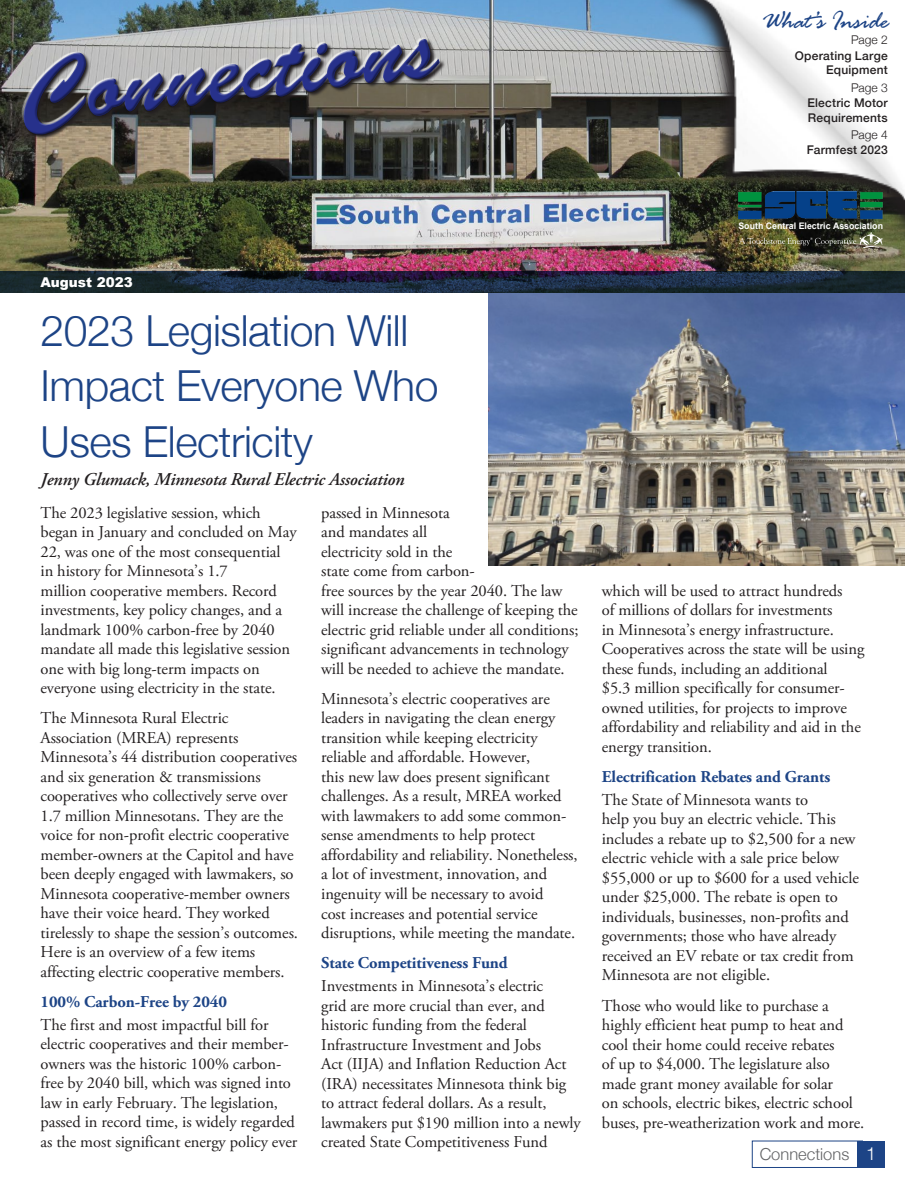
<style>
.page{position:relative;width:905px;height:1188px;background:#fff}
.page>*{position:absolute;margin:0;border:0;box-sizing:border-box;transform-origin:0 0}
.t1{font:93.3px "Banff Plain";color:#27318b}
.t2{font:300 42.75px/55.5px "Helvetica Neue";letter-spacing:-.01em;color:#1d4486}
.t3{font:26.4px "Rage Italic Let Plain";color:#1d4486}
.t4{font:italic 600 18px "Adobe Garamond Pro";letter-spacing:-.01em;color:#231f20}
.t5{font:16.5px/19.5px "Adobe Garamond Pro";letter-spacing:-.005em;color:#231f20}
.t6{font:700 16.5px "Adobe Garamond Pro";letter-spacing:-.005em;color:#1d4486}
.t7{font:300 16.5px "Helvetica Neue";color:#636466}
.t8{font:900 13.5px "Arial";color:#fff}
.t9{font:500 12px/14.2px "Helvetica Neue";letter-spacing:.015em;color:#231f20;text-align:right}
.t10{font:300 12px "Helvetica Neue";color:#231f20}
.t11{font:700 9px "Arial";color:#fff}
.s1{font-size:18px;color:#fff}
</style>
<div class="page">
<div style="left:752px;top:1141px;width:110px;height:27px;border:1px solid #1d4486"></div>
<div style="left:857px;top:1141px;width:27px;height:27px;background:#1d4486"></div>
<img style="left:488px;top:293px;width:416px;height:272px">
<img style="left:0;top:0;width:904px;height:271px">
<img style="left:658px;top:0;width:246px;height:263px">
<svg style="left:23px;top:39px;width:422px;height:101px"></svg>
<svg style="left:16px;top:11px;width:428px;height:127px;background:#797a77"></svg>
<svg style="left:0;top:271px;width:904px;height:22px;background:#1b2738"></svg>
<img style="left:739px;top:232px;width:143px;height:16px">
<img style="left:737px;top:192px;width:146px;height:29px">
<h1 class="t1" style="left:15px;top:43px;width:421px;rotate:-7deg">Connections</h1>
<h3 class="t3" style="left:762px;top:9px;width:127px">What’s Inside</h3>
<p class="t10" style="left:851px;top:31px;width:38px">Page 2</p>
<p class="t9" style="left:794px;top:48px;width:94px">Operating Large<br>Equipment</p>
<p class="t10" style="left:851px;top:78px;width:38px">Page 3</p>
<p class="t9" style="left:807px;top:95px;width:82px;text-align:left">Electric Motor<br>Requirements</p>
<p class="t10" style="left:851px;top:125px;width:38px">Page 4</p>
<p class="t9" style="left:806px;top:142px;width:82px">Farmfest 2023</p>
<p class="t8" style="left:40px;top:272px;width:94px">August 2023</p>
<h2 class="t2" style="left:40px;top:300px;width:399px">2023 Legislation Will<br>Impact Everyone Who<br>Uses Electricity</h2>
<p class="t4" style="left:40px;top:469px;width:366px">Jenny Glumack, Minnesota Rural Electric Association</p>
<p class="t5" style="left:40px;top:503px;width:258px">The 2023 legislative session, which began in January and concluded on May 22, was one of the most consequential in history for Minnesota’s 1.7<br>million cooperative members. Record investments, key policy changes, and a landmark 100% carbon-free by 2040 mandate all made this legislative session one with big long-term impacts on everyone using electricity in the state.</p>
<p class="t5" style="left:40px;top:709px;width:259px">The Minnesota Rural Electric Association (MREA) represents Minnesota’s 44 distribution cooperatives and six generation &amp; transmissions cooperatives who collectively serve over 1.7 million Minnesotans. They are the voice for non-profit electric cooperative member-owners at the Capitol and have been deeply engaged with lawmakers, so Minnesota cooperative-member owners have their voice heard. They worked tirelessly to shape the session’s outcomes.<br>Here is an overview of a few items affecting electric cooperative members.</p>
<p class="t6" style="left:40px;top:992px;width:188px">100% Carbon-Free by 2040</p>
<p class="t5" style="left:40px;top:1016px;width:258px">The first and most impactful bill for electric cooperatives and their member&shy;owners was the historic 100% carbon&shy;free by 2040 bill, which was signed into law in early February. The legislation, passed in record time, is widely regarded as the most significant energy policy ever</p>
<p class="t5" style="left:321px;top:503px;width:259px">passed in Minnesota<br>and mandates all<br>electricity sold in the<br>state come from carbon-<br>free sources by the year 2040. The law will increase the challenge of keeping the electric grid reliable under all conditions; significant advancements in technology will be needed to achieve the mandate.</p>
<p class="t5" style="left:321px;top:690px;width:258px">Minnesota’s electric cooperatives are leaders in navigating the clean energy transition while keeping electricity reliable and affordable. However,<br>this new law does present significant challenges. As a result, MREA worked with lawmakers to add some common&shy;sense amendments to help protect affordability and reliability. Nonetheless, a lot of investment, innovation, and ingenuity will be necessary to avoid<br>cost increases and potential service disruptions, while meeting the mandate.</p>
<p class="t6" style="left:321px;top:953px;width:188px">State Competitiveness Fund</p>
<p class="t5" style="left:321px;top:977px;width:261px">Investments in Minnesota’s electric<br>grid are more crucial than ever, and historic funding from the federal Infrastructure Investment and Jobs<br>Act (IIJA) and Inflation Reduction Act (IRA) necessitates Minnesota think big to attract federal dollars. As a result, lawmakers put $190 million into a newly created State Competitiveness Fund</p>
<p class="t11" style="left:738px;top:219px;width:146px">South Central Electric Association</p>
<p class="t5" style="left:602px;top:581px;width:264px">which will be used to attract hundreds<br>of millions of dollars for investments<br>in Minnesota’s energy infrastructure.<br>Cooperatives across the state will be using these funds, including an additional<br>$5.3 million specifically for consumer&shy;owned utilities, for projects to improve affordability and reliability and aid in the energy transition.</p>
<p class="t6" style="left:602px;top:767px;width:230px">Electrification Rebates and Grants</p>
<p class="t5" style="left:602px;top:790px;width:259px">The State of Minnesota wants to<br>help you buy an electric vehicle. This includes a rebate up to $2,500 for a new electric vehicle with a sale price below $55,000 or up to $600 for a used vehicle under $25,000. The rebate is open to individuals, businesses, non-profits and governments; those who have already received an EV rebate or tax credit from Minnesota are not eligible.</p>
<p class="t5" style="left:602px;top:996px;width:264px">Those who would like to purchase a highly efficient heat pump to heat and cool their home could receive rebates<br>of up to $4,000. The legislature also made grant money available for solar<br>on schools, electric bikes, electric school buses, pre-weatherization work and more.</p>
<p class="t7" style="left:759px;top:1141px;width:118px">Connections <span class="s1">1</span></p>
</div>
